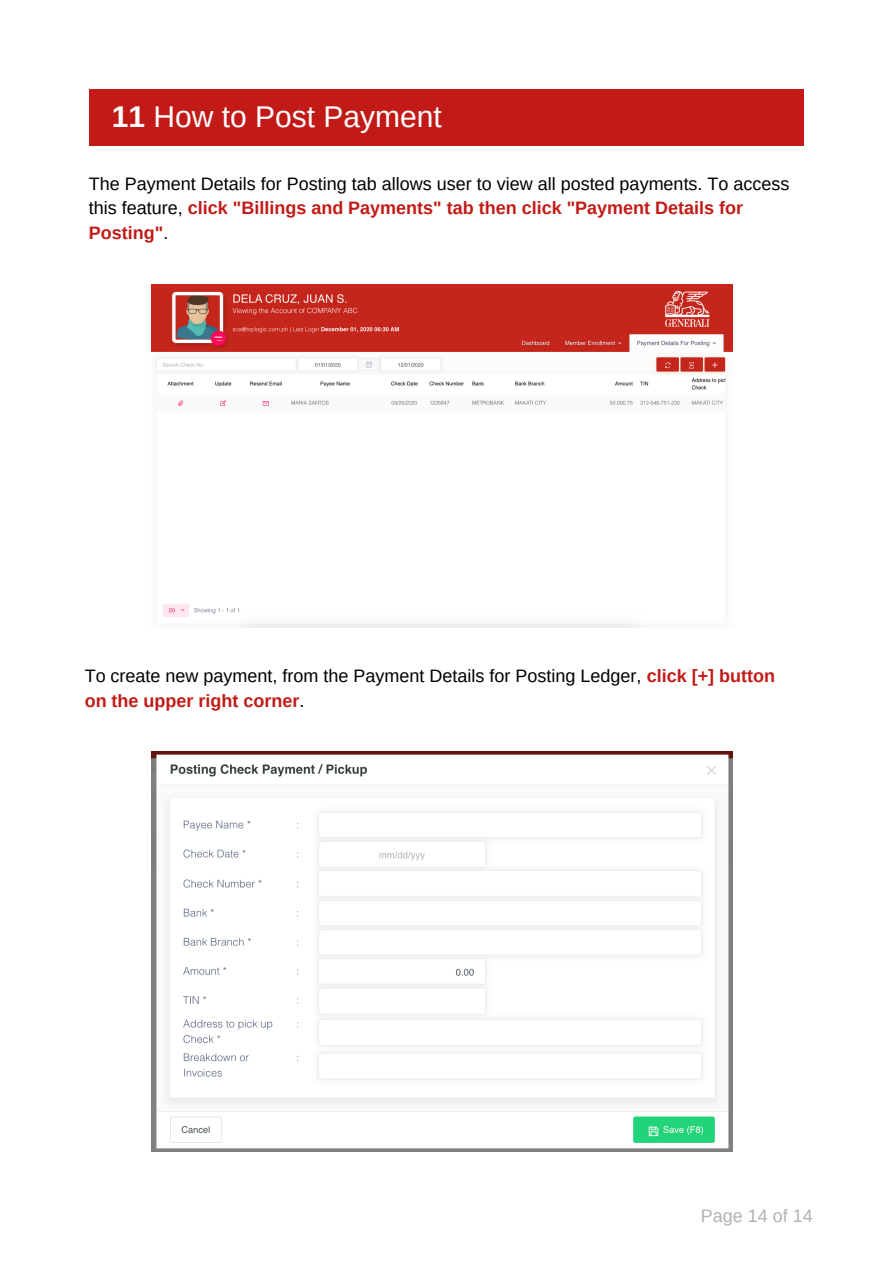
<style>
.page{position:relative;width:893px;height:1264px;background:#fff}
.page>*{position:absolute;margin:0;border:0;box-sizing:border-box;transform-origin:0 0}
.t1{font:30px "Arimo";color:#fff}
.t2{font:18px/24.8px "Arimo";color:#000}
.t3{font:18px "Arimo";color:#b0b2b3}
.s1{font-weight:700}
.s2{font-weight:700;color:#c21b17}
</style>
<div class="page">
<div style="left:89px;top:89px;width:714px;height:57px;background:#c21b17"></div>
<img style="left:151px;top:284px;width:581px;height:343px">
<img style="left:151px;top:752px;width:581px;height:399px">
<p class="t1" style="left:112px;top:100px;width:331px"><span class="s1">11</span> How to Post Payment</p>
<p class="t2" style="left:89px;top:171px;width:702px">The Payment Details for Posting tab allows user to view all posted payments. To access this feature, <span class="s2">click "Billings and Payments" tab then click "Payment Details for<br>Posting"</span>.</p>
<p class="t2" style="left:85px;top:663px;width:692px">To create new payment, from the Payment Details for Posting Ledger, <span class="s2">click [+] button on the upper right corner</span>.</p>
<p class="t3" style="left:700px;top:1205px;width:113px">Page 14 of 14</p>
</div>
